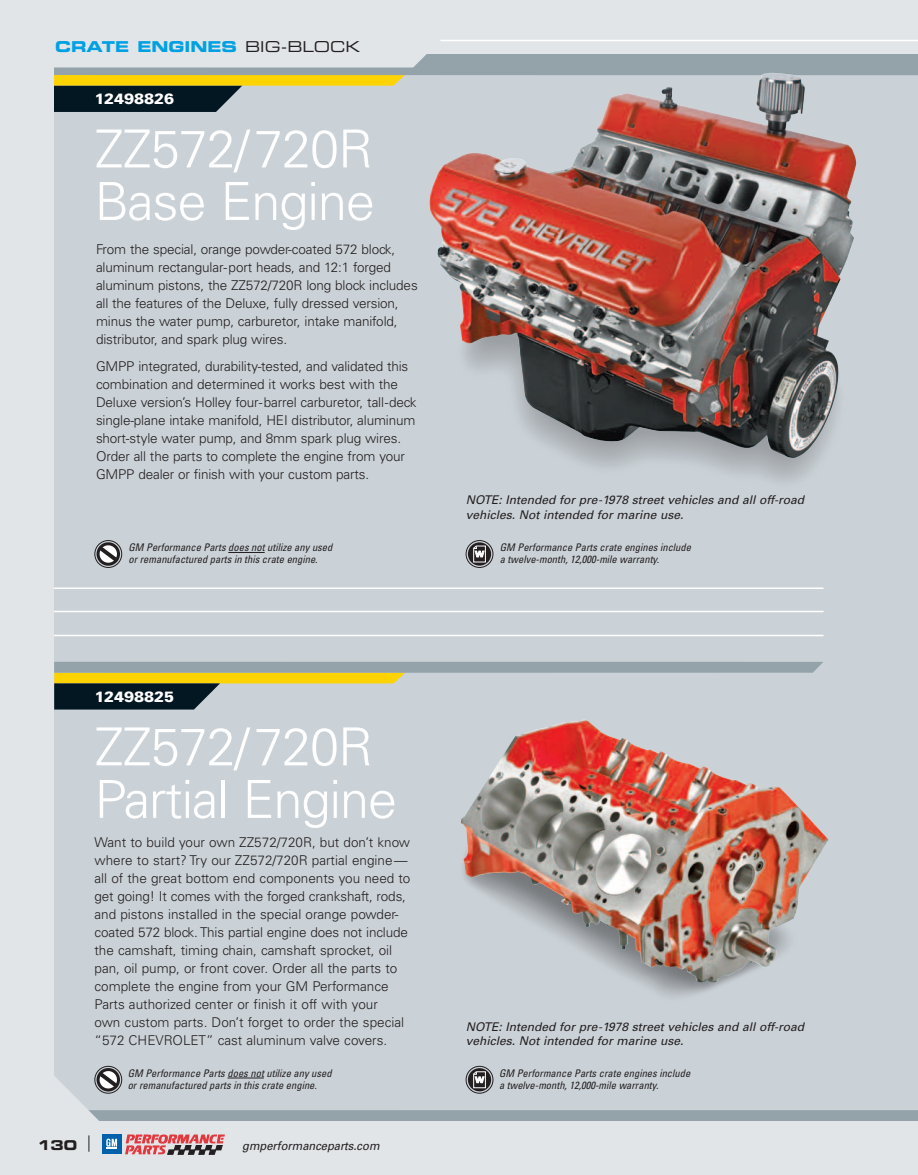
<style>
.page{position:relative;width:918px;height:1175px;background:#fff}
.page>*{position:absolute;margin:0;border:0;box-sizing:border-box;transform-origin:0 0}
.t1{font:300 52.5px/52.5px "Univers";letter-spacing:-.02em;color:#fff}
.t2{font:15px "Eurostile Bold Extended Two";color:#00a1e3}
.t3{font:900 15px "Univers";color:#fff}
.t4{font:300 13.5px/18px "Univers";letter-spacing:-.01em;color:#231f20}
.t5{font:13.5px "Eurostile Bold Extended Two";color:#231f20}
.t6{font:italic 12px/14.4px "Univers";color:#231f20}
.t7{font:italic 12px "Univers";color:#231f20;scale:.93 1}
.t8{font:italic condensed 10.5px/12px "Univers";color:#231f20}
.s1{font-family:"Eurostile Extended Two";color:#231f20}
</style>
<div class="page">
<div style="left:0;top:0;width:918px;height:1174px;background:#e1e5e8"></div>
<div style="left:54px;top:112px;width:864px;height:999px;background:#cbd2d7"></div>
<img style="left:437px;top:234px;width:449px;height:276px">
<svg style="left:54px;top:54px;width:864px;height:58px;background:#a3a999"></svg>
<svg style="left:89px;top:1110px;width:829px;height:10px;background:#95a3ab"></svg>
<hr style="left:440px;top:40px;width:478px;height:1px;background:#fff">
<div style="left:102px;top:1134px;width:19px;height:20px;background:#0161aa"></div>
<svg style="left:106px;top:1138px;width:11px;height:11px"></svg>
<svg style="left:125px;top:1134px;width:100px;height:20px"></svg>
<svg style="left:89px;top:1135px;width:1px;height:16px"></svg>
<img style="left:428px;top:73px;width:429px;height:385px">
<hr style="left:54px;top:587px;width:770px;height:2px;background:#fff">
<hr style="left:54px;top:634px;width:770px;height:2px;background:#fff">
<hr style="left:54px;top:610px;width:770px;height:2px;background:#fff">
<svg style="left:54px;top:662px;width:770px;height:47px;background:#a9ae9c"></svg>
<hr style="left:228px;top:552px;width:37px;height:1px;background:#231f20">
<div style="left:420px;top:698px;width:450px;height:350px;background:#cbd2d7"></div>
<img style="left:460px;top:719px;width:369px;height:264px">
<hr style="left:228px;top:1077px;width:36px;height:1px;background:#231f20">
<div style="left:468px;top:542px;width:23px;height:23px;background:#231f20;border-radius:50%"></div>
<svg style="left:473px;top:545px;width:13px;height:18px"></svg>
<div style="left:466px;top:540px;width:27px;height:28px;border:1px solid #231f20;border-radius:50%"></div>
<svg style="left:94px;top:542px;width:28px;height:24px"></svg>
<div style="left:95px;top:540px;width:27px;height:28px;border:1px solid #231f20;border-radius:50%"></div>
<svg style="left:468px;top:1068px;width:23px;height:23px"></svg>
<svg style="left:473px;top:1070px;width:13px;height:18px"></svg>
<div style="left:466px;top:1066px;width:27px;height:27px;border:1px solid #231f20;border-radius:50%"></div>
<svg style="left:94px;top:1067px;width:28px;height:24px"></svg>
<div style="left:95px;top:1066px;width:27px;height:27px;border:1px solid #231f20;border-radius:50%"></div>
<p class="t2" style="left:55px;top:42px;width:307px">CRATE ENGINES <span class="s1">BIG-BLOCK</span></p>
<p class="t3" style="left:94px;top:93px;width:81px">12498826</p>
<h1 class="t1" style="left:94px;top:127px;width:282px">ZZ572/720R<br>Base Engine</h1>
<p class="t4" style="left:96px;top:242px;width:323px">From the special, orange powder-coated 572 block, aluminum rectangular-port heads, and 12:1 forged aluminum pistons, the ZZ572/720R long block includes all the features of the Deluxe, fully dressed version, minus the water pump, carburetor, intake manifold, distributor, and spark plug wires.</p>
<p class="t4" style="left:96px;top:358px;width:322px">GMPP integrated, durability-tested, and validated this combination and determined it works best with the Deluxe version’s Holley four-barrel carburetor, tall-deck single-plane intake manifold, HEI distributor, aluminum short-style water pump, and 8mm spark plug wires.<br>Order all the parts to complete the engine from your GMPP dealer or finish with your custom parts.</p>
<p class="t6" style="left:466px;top:494px;width:342px">NOTE: Intended for pre-1978 street vehicles and all off-road vehicles. Not intended for marine use.</p>
<p class="t8" style="left:128px;top:542px;width:208px">GM Performance Parts does not utilize any used orremanufactured parts in this crate engine.</p>
<p class="t8" style="left:500px;top:542px;width:195px">GM Performance Parts crate engines include a twelve-month,12,000-mile warranty.</p>
<p class="t3" style="left:94px;top:691px;width:81px">12498825</p>
<h1 class="t1" style="left:94px;top:725px;width:304px">ZZ572/720R<br>Partial Engine</h1>
<p class="t4" style="left:94px;top:834px;width:317px">Want to build your own ZZ572/720R, but don’t know where to start? Try our ZZ572/720R partial engine— all of the great bottom end components you need to get going! It comes with the forged crankshaft, rods, and pistons installed in the special orange powder&shy;coated 572 block. This partial engine does not include the camshaft, timing chain, camshaft sprocket, oil pan, oil pump, or front cover. Order all the parts to complete the engine from your GM Performance Parts authorized center or finish it off with your<br>own custom parts. Don’t forget to order the special “572 CHEVROLET” cast aluminum valve covers.</p>
<p class="t8" style="left:128px;top:1068px;width:208px">GM Performance Parts does not utilize any used orremanufactured parts in this crate engine.</p>
<p class="t8" style="left:499px;top:1068px;width:195px">GM Performance Parts crate engines include a twelve-month,12,000-mile warranty.</p>
<p class="t6" style="left:466px;top:1020px;width:342px">NOTE: Intended for pre-1978 street vehicles and all off-road vehicles. Not intended for marine use.</p>
<p class="t5" style="left:37px;top:1139px;width:42px">130</p>
<p class="t7" style="left:242px;top:1140px;width:152px">gmperformanceparts.com</p>
</div>
